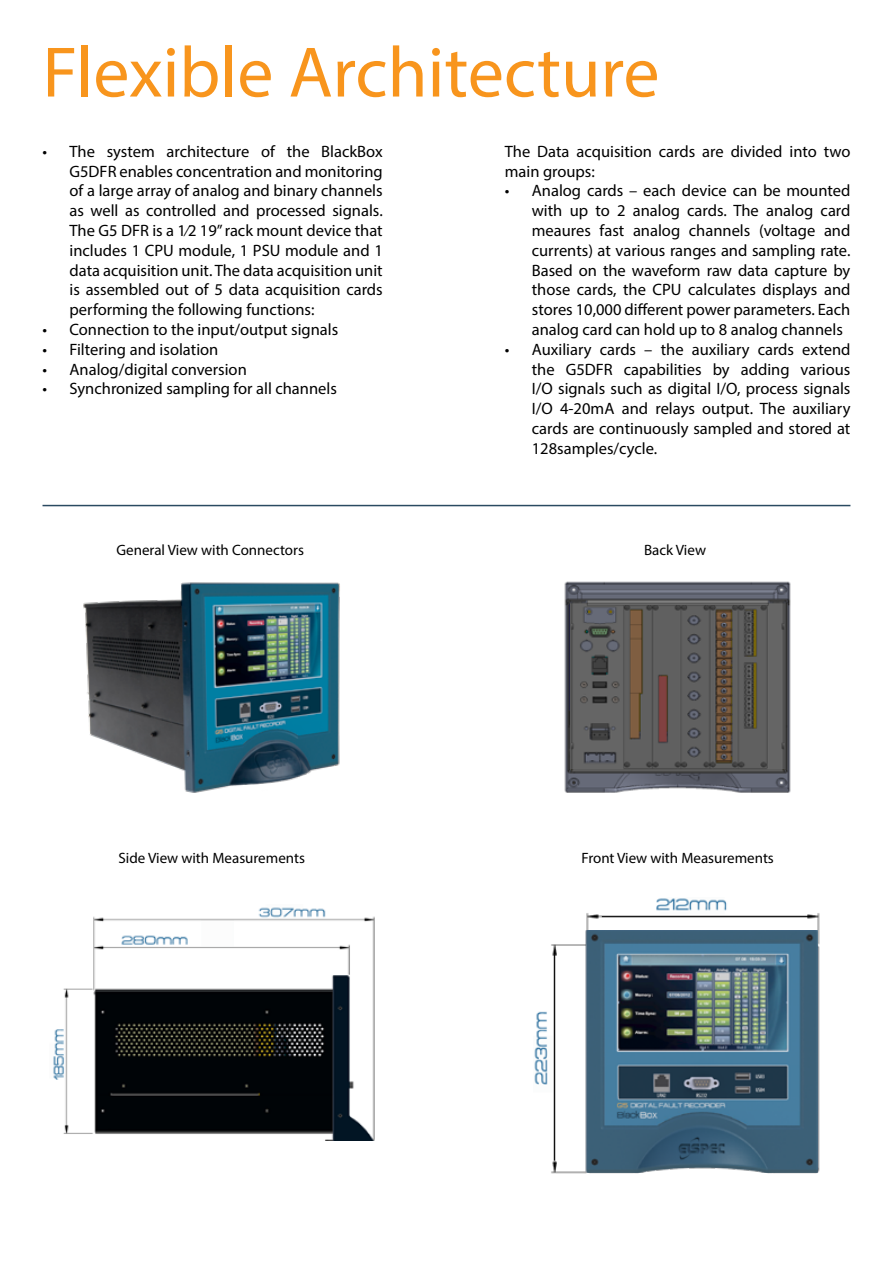
<style>
.page{position:relative;width:893px;height:1263px;background:#fff}
.page>*{position:absolute;margin:0;border:0;box-sizing:border-box;transform-origin:0 0}
.t1{font:72px "Myriad Pro";color:#f8951d}
.t2{font:16.5px/19.8px "Myriad Pro";color:#000;text-align:justify}
.t3{font:15px "Myriad Pro";color:#000}
</style>
<div class="page">
<hr style="left:43px;top:505px;width:807px;height:1px;background:#2a4a61">
<img style="left:564px;top:581px;width:227px;height:212px">
<img style="left:53px;top:907px;width:322px;height:234px">
<img style="left:534px;top:898px;width:286px;height:276px">
<hr style="left:554px;top:954px;width:1px;height:206px;background:#000">
<hr style="left:602px;top:916px;width:207px;height:1px;background:#000">
<img style="left:585px;top:930px;width:232px;height:243px">
<img style="left:84px;top:582px;width:256px;height:211px">
<h1 class="t1" style="left:43px;top:28px;width:618px">Flexible Architecture</h1>
<p class="t2" style="left:70px;top:141px;width:315px;text-indent:-27px">• The system architecture of the BlackBox G5DFR enables concentration and monitoring of a large array of analog and binary channels as well as controlled and processed signals.<br>The G5 DFR is a 1⁄2 19” rack mount device that includes 1 CPU module, 1 PSU module and 1 data acquisition unit. The data acquisition unit is assembled out of 5 data acquisition cards performing the following functions:</p>
<p class="t2" style="left:43px;top:319px;width:297px">• Connection to the input/output signals</p>
<p class="t2" style="left:43px;top:339px;width:177px">• Filtering and isolation</p>
<p class="t2" style="left:43px;top:359px;width:206px">• Analog/digital conversion</p>
<p class="t2" style="left:43px;top:379px;width:296px">• Synchronized sampling for all channels</p>
<p class="t3" style="left:116px;top:541px;width:189px">General View with Connectors</p>
<p class="t2" style="left:505px;top:141px;width:347px">The Data acquisition cards are divided into two main groups:</p>
<p class="t2" style="left:532px;top:181px;width:320px;text-indent:-27px">• Analog cards – each device can be mounted with up to 2 analog cards. The analog card meaures fast analog channels (voltage and currents) at various ranges and sampling rate.<br>Based on the waveform raw data capture by those cards, the CPU calculates displays and stores 10,000 different power parameters. Each analog card can hold up to 8 analog channels</p>
<p class="t2" style="left:532px;top:339px;width:320px;text-indent:-27px">• Auxiliary cards – the auxiliary cards extend the G5DFR capabilities by adding various I/O signals such as digital I/O, process signals I/O 4-20mA and relays output. The auxiliary cards are continuously sampled and stored at 128samples/cycle.</p>
<p class="t3" style="left:644px;top:540px;width:63px">Back View</p>
<p class="t3" style="left:119px;top:848px;width:188px">Side View with Measurements</p>
<p class="t3" style="left:581px;top:848px;width:194px">Front View with Measurements</p>
</div>
